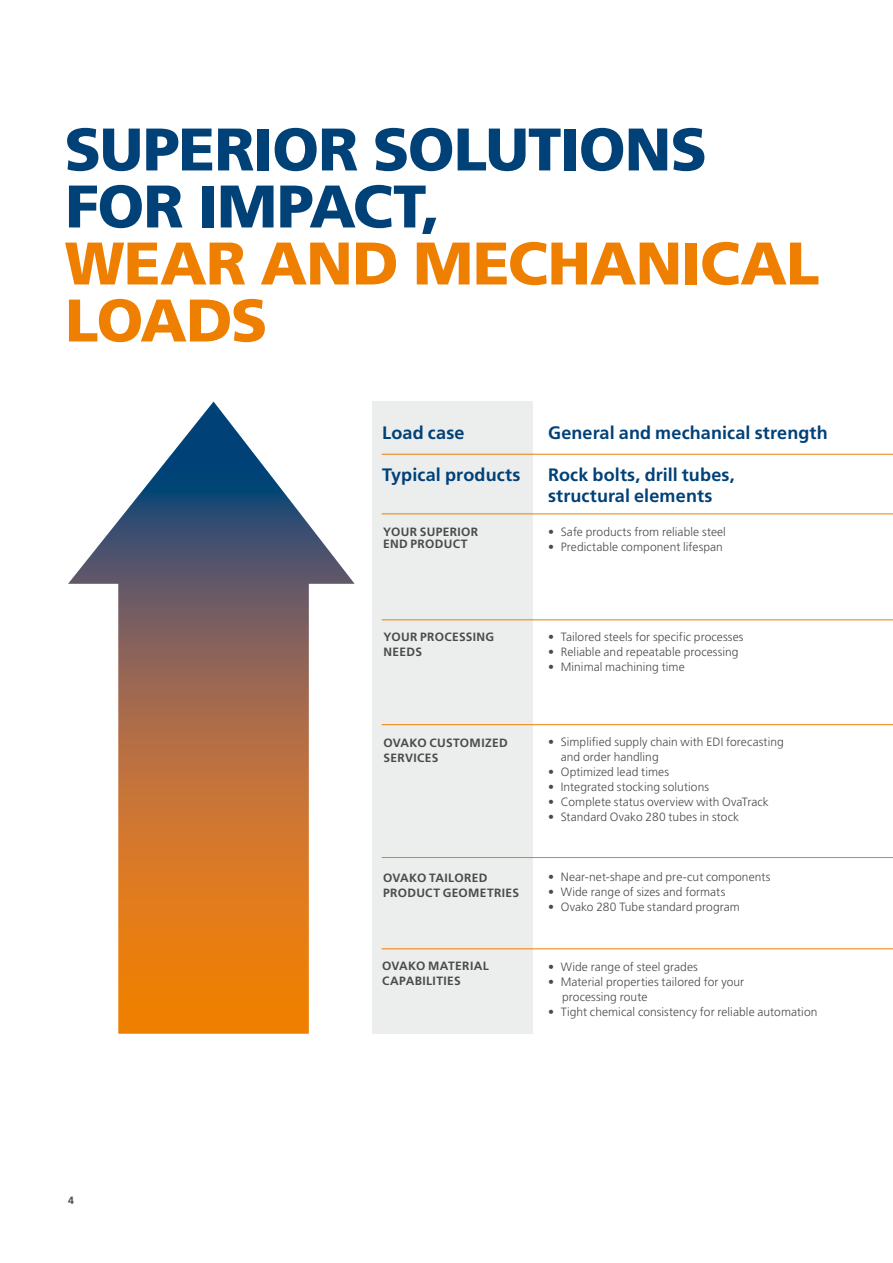
<style>
.page{position:relative;width:893px;height:1263px;background:#fff}
.page>*{position:absolute;margin:0;border:0;box-sizing:border-box;transform-origin:0 0}
.t1{font:900 60px/57px "Frutiger LT Std";letter-spacing:-.015em;color:#004178}
.t2{font:900 60px/57px "Frutiger LT Std";letter-spacing:-.015em;color:#ee7f00}
.t3{font:700 18px/21px "Frutiger LT Std";letter-spacing:.01em;color:#004178}
.t4{font:300 12px/15px "Frutiger LT Std";letter-spacing:.005em;color:#4b4b4d}
.t5{font:700 12px/15px "Frutiger LT Std";letter-spacing:.03em;color:#4b4b4d}
.t6{font:700 10.5px "Frutiger LT Std";color:#4b4b4d}
</style>
<div class="page">
<div style="left:372px;top:401px;width:161px;height:633px;background:#eceded"></div>
<svg style="left:68px;top:401px;width:287px;height:633px"></svg>
<hr style="left:382px;top:454px;width:511px;height:1px;background:#ee7f00">
<hr style="left:382px;top:513px;width:511px;height:1px;background:#ee7f00">
<hr style="left:382px;top:619px;width:511px;height:1px;background:#ee7f00">
<hr style="left:382px;top:724px;width:511px;height:1px;background:#ee7f00">
<hr style="left:382px;top:857px;width:511px;height:1px;background:#ee7f00">
<hr style="left:382px;top:948px;width:511px;height:1px;background:#ee7f00">
<h1 class="t1" style="left:64px;top:121px;width:644px">SUPERIOR SOLUTIONS<br>FOR IMPACT,</h1>
<h1 class="t2" style="left:65px;top:235px;width:756px">WEAR AND MECHANICAL<br>LOADS</h1>
<h2 class="t3" style="left:382px;top:422px;width:84px">Load case</h2>
<h2 class="t3" style="left:548px;top:422px;width:281px">General and mechanical strength</h2>
<h2 class="t3" style="left:382px;top:465px;width:140px">Typical products</h2>
<h2 class="t3" style="left:548px;top:465px;width:188px">Rock bolts, drill tubes, structural elements</h2>
<p class="t6" style="left:68px;top:1194px;width:7px">4</p>
<p class="t5" style="left:383px;top:526px;width:97px;line-height:12px">YOUR SUPERIOR<br>END PRODUCT</p>
<p class="t4" style="left:548px;top:524px;width:179px">• Safe products from reliable steel</p>
<p class="t4" style="left:548px;top:539px;width:176px">• Predictable component lifespan</p>
<p class="t5" style="left:384px;top:629px;width:112px">YOUR PROCESSING<br>NEEDS</p>
<p class="t4" style="left:548px;top:629px;width:197px">• Tailored steels for specific processes</p>
<p class="t4" style="left:548px;top:644px;width:192px">• Reliable and repeatable processing</p>
<p class="t4" style="left:548px;top:659px;width:138px">• Minimal machining time</p>
<p class="t5" style="left:383px;top:735px;width:126px">OVAKO CUSTOMIZED<br>SERVICES</p>
<p class="t4" style="left:561px;top:734px;width:225px;text-indent:-13px">• Simplified supply chain with EDI forecasting and order handling</p>
<p class="t4" style="left:548px;top:764px;width:123px">• Optimized lead times</p>
<p class="t4" style="left:548px;top:779px;width:163px">• Integrated stocking solutions</p>
<p class="t4" style="left:548px;top:794px;width:222px">• Complete status overview with OvaTrack</p>
<p class="t4" style="left:548px;top:809px;width:193px">• Standard Ovako 280 tubes in stock</p>
<p class="t5" style="left:383px;top:870px;width:137px">OVAKO TAILORED<br>PRODUCT GEOMETRIES</p>
<p class="t4" style="left:548px;top:869px;width:224px">• Near-net-shape and pre-cut components</p>
<p class="t4" style="left:548px;top:884px;width:179px">• Wide range of sizes and formats</p>
<p class="t4" style="left:548px;top:899px;width:193px">• Ovako 280 Tube standard program</p>
<p class="t5" style="left:382px;top:958px;width:108px">OVAKO MATERIAL<br>CAPABILITIES</p>
<p class="t4" style="left:548px;top:959px;width:151px">• Wide range of steel grades</p>
<p class="t4" style="left:562px;top:974px;width:183px;text-indent:-14px">• Material properties tailored for your processing route</p>
<p class="t4" style="left:548px;top:1004px;width:271px">• Tight chemical consistency for reliable automation</p>
</div>
